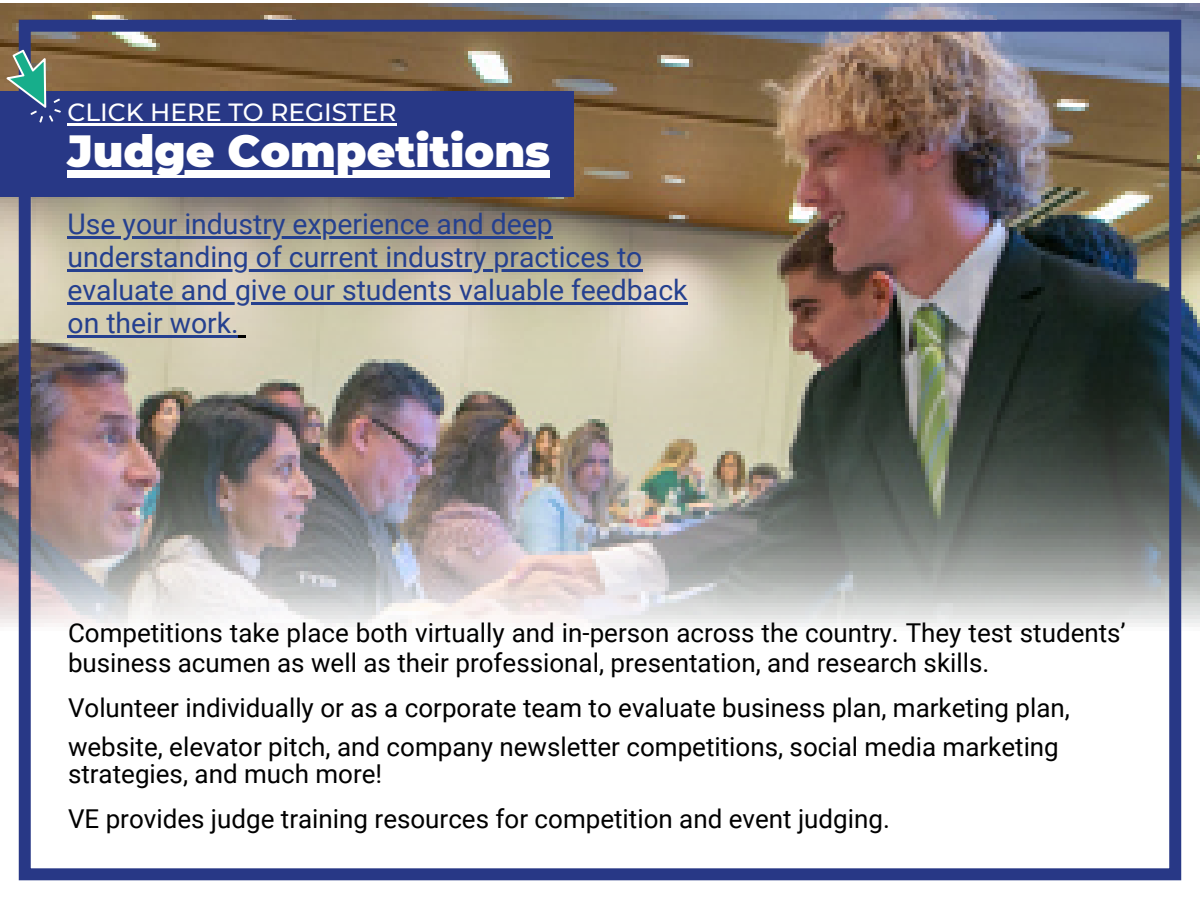
<style>
.page{position:relative;width:1200px;height:900px;background:#fff}
.page>*{position:absolute;margin:0;border:0;box-sizing:border-box;transform-origin:0 0}
.t1{font:900 44px "Montserrat";color:#fff}
.t2{font:28.4px/33.2px "Roboto";color:#25408f}
.t3{font:26px/30px "Roboto";color:#000}
.t4{font:500 24.8px "Montserrat";color:#fff}
</style>
<div class="page">
<img style="left:0;top:4px;width:1200px;height:627px">
<div style="left:0;top:92px;width:574px;height:105px;background:#283886"></div>
<img style="left:19px;top:20px;width:1162px;height:860px">
<svg style="left:6px;top:50px;width:55px;height:73px"></svg>
<hr style="left:68px;top:175px;width:482px;height:2px;background:#fff">
<hr style="left:68px;top:236px;width:485px;height:3px;background:#25408f">
<hr style="left:68px;top:270px;width:575px;height:2px;background:#25408f">
<hr style="left:68px;top:303px;width:620px;height:2px;background:#25408f">
<hr style="left:68px;top:336px;width:171px;height:2px;background:#25408f">
<svg style="left:239px;top:336px;width:7px;height:2px"></svg>
<hr style="left:68px;top:123px;width:329px;height:2px;background:#fff">
<hr style="left:68px;top:171px;width:482px;height:4px;background:#fff">
<p class="t4" style="left:68px;top:97px;width:330px">CLICK HERE TO REGISTER</p>
<p class="t1" style="left:68px;top:124px;width:484px">Judge Competitions</p>
<p class="t2" style="left:68px;top:208px;width:622px">Use your industry experience and deep understanding of current industry practices to evaluate and give our students valuable feedback on their work.</p>
<p class="t3" style="left:68px;top:618px;width:1059px">Competitions take place both virtually and in-person across the country. They test students’ business acumen as well as their professional, presentation, and research skills.</p>
<p class="t3" style="left:68px;top:693px;width:1004px">Volunteer individually or as a corporate team to evaluate business plan, marketing plan,</p>
<p class="t3" style="left:68px;top:732px;width:992px">website, elevator pitch, and company newsletter competitions, social media marketing</p>
<p class="t3" style="left:68px;top:759px;width:316px">strategies, and much more!</p>
<p class="t3" style="left:68px;top:804px;width:823px">VE provides judge training resources for competition and event judging.</p>
</div>
